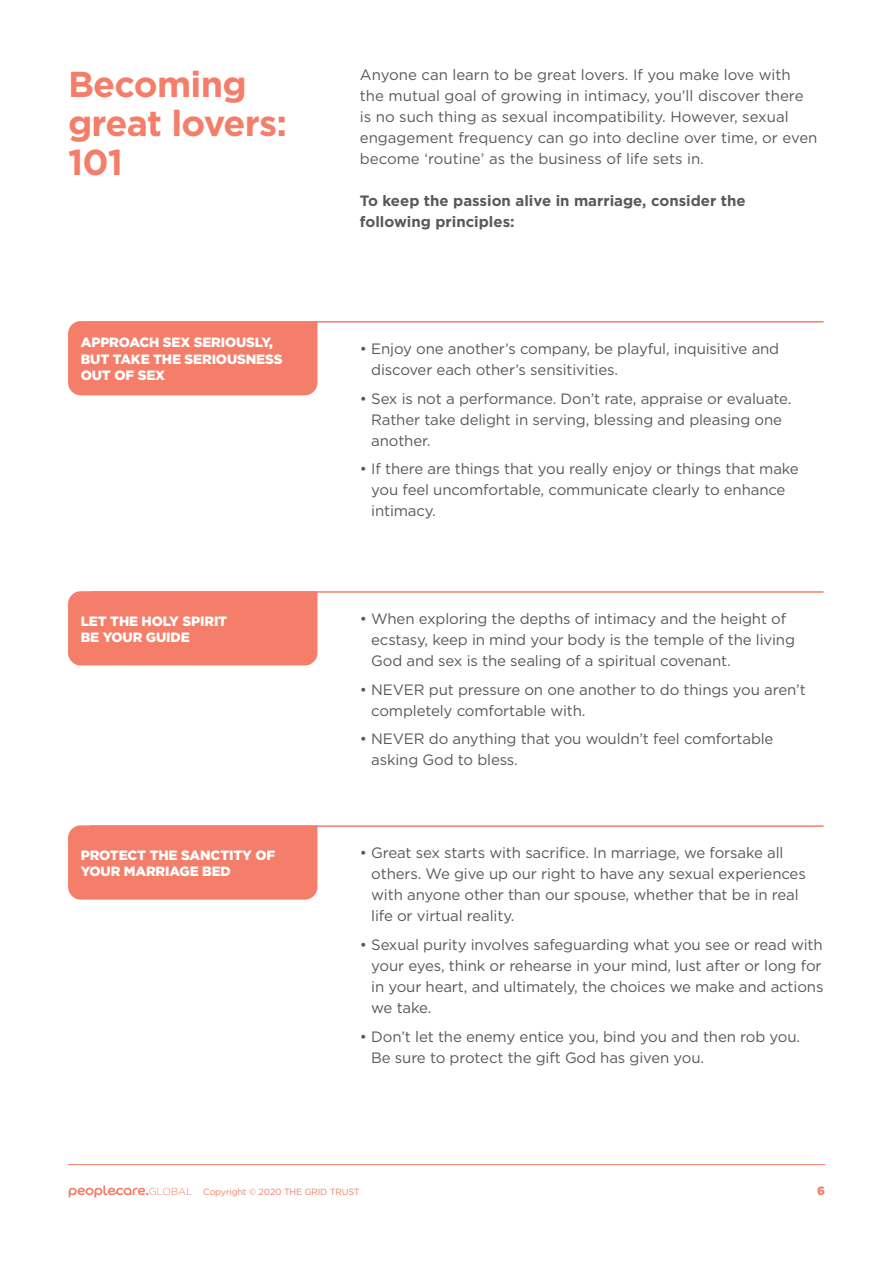
<style>
.page{position:relative;width:893px;height:1263px;background:#fff}
.page>*{position:absolute;margin:0;border:0;box-sizing:border-box;transform-origin:0 0}
.t1{font:700 36px/39px "Gotham";letter-spacing:-.02em;color:#f47e69}
.t2{font:15px/21px "Gotham";letter-spacing:-.01em;color:#58595b}
.t3{font:700 15px/21px "Gotham";color:#58595b}
.t4{font:900 13.5px/16.5px "Gotham";letter-spacing:-.01em;color:#fff}
.t5{font:900 12px "Gotham";color:#f47e69}
.t6{font:9px "Gotham";letter-spacing:-.02em;color:#f47e69}
</style>
<div class="page">
<div style="left:68px;top:321px;width:249px;height:74px;background:#f47e69"></div>
<hr style="left:91px;top:321px;width:732px;height:2px;background:#f47e69">
<div style="left:68px;top:591px;width:249px;height:74px;background:#f47e69"></div>
<hr style="left:91px;top:591px;width:732px;height:2px;background:#f47e69">
<div style="left:68px;top:825px;width:249px;height:75px;background:#f47e69"></div>
<hr style="left:91px;top:825px;width:732px;height:2px;background:#f47e69">
<hr style="left:68px;top:1164px;width:757px;height:1px;background:#f47e69">
<svg style="left:69px;top:1185px;width:123px;height:12px"></svg>
<h1 class="t1" style="left:68px;top:64px;width:221px">Becoming great lovers:<br>101</h1>
<p class="t2" style="left:360px;top:64px;width:459px">Anyone can learn to be great lovers. If you make love with the mutual goal of growing in intimacy, you’ll discover there is no such thing as sexual incompatibility. However, sexual engagement frequency can go into decline over time, or even become ‘routine’ as the business of life sets in.</p>
<p class="t3" style="left:360px;top:190px;width:387px">To keep the passion alive in marriage, consider the following principles:</p>
<p class="t4" style="left:81px;top:334px;width:203px">APPROACH SEX SERIOUSLY,<br>BUT TAKE THE SERIOUSNESS<br>OUT OF SEX</p>
<p class="t2" style="left:371px;top:338px;width:409px;text-indent:-11px">• Enjoy one another’s company, be playful, inquisitive and discover each other’s sensitivities.</p>
<p class="t2" style="left:371px;top:388px;width:422px;text-indent:-11px">• Sex is not a performance. Don’t rate, appraise or evaluate.<br>Rather take delight in serving, blessing and pleasing one another.</p>
<p class="t2" style="left:371px;top:458px;width:429px;text-indent:-11px">• If there are things that you really enjoy or things that make you feel uncomfortable, communicate clearly to enhance intimacy.</p>
<p class="t4" style="left:81px;top:612px;width:148px">LET THE HOLY SPIRIT<br>BE YOUR GUIDE</p>
<p class="t2" style="left:371px;top:608px;width:425px;text-indent:-11px">• When exploring the depths of intimacy and the height of ecstasy, keep in mind your body is the temple of the living<br>God and sex is the sealing of a spiritual covenant.</p>
<p class="t2" style="left:371px;top:679px;width:436px;text-indent:-11px">• NEVER put pressure on one another to do things you aren’t completely comfortable with.</p>
<p class="t2" style="left:371px;top:728px;width:404px;text-indent:-11px">• NEVER do anything that you wouldn’t feel comfortable asking God to bless.</p>
<p class="t4" style="left:81px;top:846px;width:196px">PROTECT THE SANCTITY OF<br>YOUR MARRIAGE BED</p>
<p class="t2" style="left:371px;top:842px;width:436px;text-indent:-11px">• Great sex starts with sacrifice. In marriage, we forsake all others. We give up our right to have any sexual experiences with anyone other than our spouse, whether that be in real life or virtual reality.</p>
<p class="t2" style="left:371px;top:934px;width:454px;text-indent:-11px">• Sexual purity involves safeguarding what you see or read with your eyes, think or rehearse in your mind, lust after or long for in your heart, and ultimately, the choices we make and actions we take.</p>
<p class="t2" style="left:371px;top:1025px;width:430px;text-indent:-11px">• Don’t let the enemy entice you, bind you and then rob you.<br>Be sure to protect the gift God has given you.</p>
<p class="t6" style="left:203px;top:1186px;width:158px">Copyright © 2020 THE GRID TRUST</p>
<p class="t5" style="left:817px;top:1182px;width:9px">6</p>
</div>
